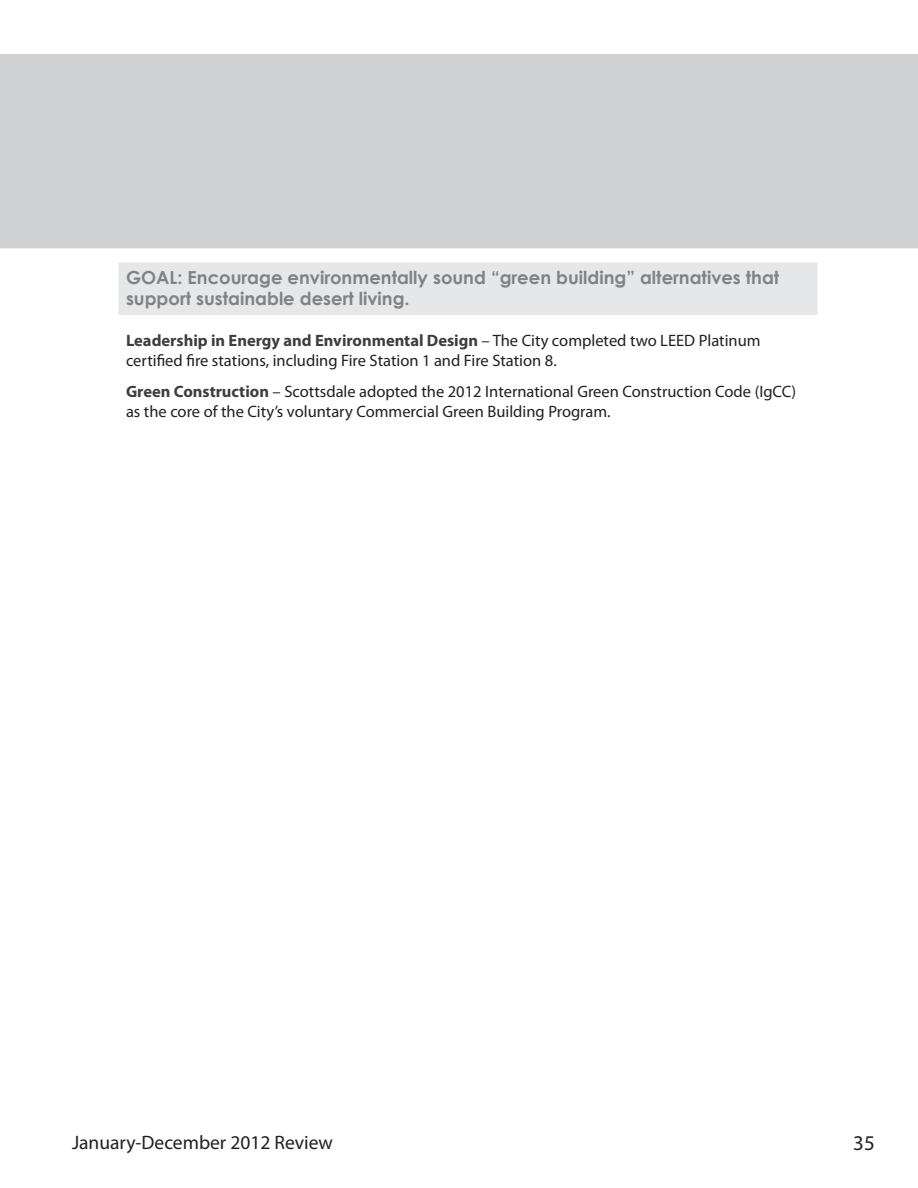
<style>
.page{position:relative;width:918px;height:1188px;background:#fff}
.page>*{position:absolute;margin:0;border:0;box-sizing:border-box;transform-origin:0 0}
.t1{font:21px "Myriad Pro";color:#231f20}
.t2{font:19.5px "Myriad Pro";color:#231f20}
.t3{font:700 18px/21.6px "Century Gothic";color:#808285}
.t4{font:16.5px/19.8px "Myriad Pro";color:#231f20}
.s1{font-weight:700;color:#3e3e3f}
</style>
<div class="page">
<div style="left:0;top:54px;width:918px;height:194px;background:#d1d2d4"></div>
<div style="left:118px;top:262px;width:700px;height:53px;background:#e6e7e9"></div>
<p class="t3" style="left:126px;top:265px;width:655px">GOAL: Encourage environmentally sound “green building” alternatives that support sustainable desert living.</p>
<p class="t4" style="left:126px;top:330px;width:636px"><span class="s1">Leadership in Energy and Environmental Design</span> – The City completed two LEED Platinum certified fire stations, including Fire Station 1 and Fire Station 8.</p>
<p class="t4" style="left:126px;top:382px;width:672px"><span class="s1">Green Construction</span> – Scottsdale adopted the 2012 International Green Construction Code (IgCC) as the core of the City’s voluntary Commercial Green Building Program.</p>
<p class="t2" style="left:72px;top:1130px;width:262px">January-December 2012 Review</p>
<p class="t1" style="left:853px;top:1130px;width:23px">35</p>
</div>
